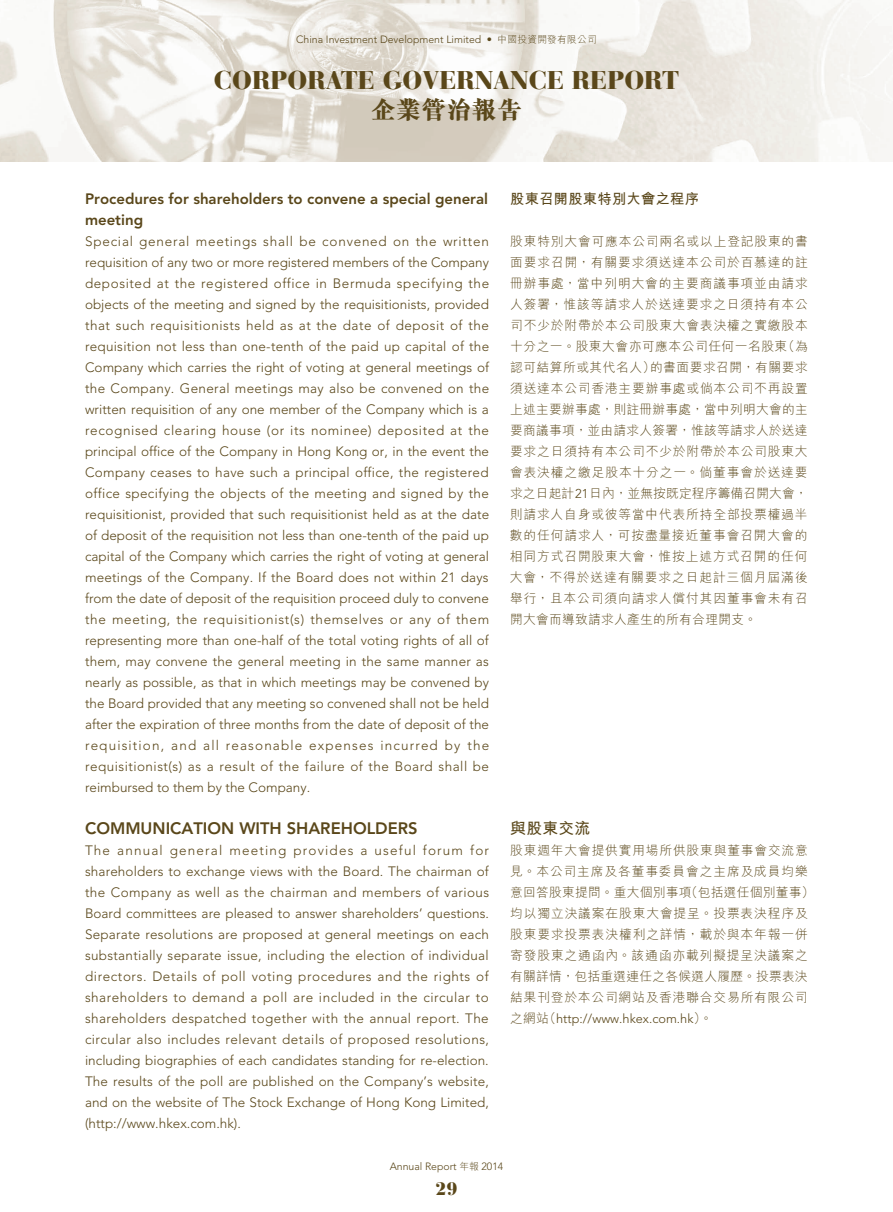
<style>
.page{position:relative;width:893px;height:1212px;background:#fff}
.page>*{position:absolute;margin:0;border:0;box-sizing:border-box;transform-origin:0 0}
.t1{font:900 25.5px "Bauer Bodoni Std";color:#5a471a}
.t2{font:800 24.75px "M Sung HK";letter-spacing:.02em;color:#5a471a}
.t3{font:900 18px "Bauer Bodoni Std";color:#5a471a}
.t4{font:800 16.5px "Avenir LT Std";color:#5a471a}
.t5{font:700 15.75px "M Hei HK";letter-spacing:.02em;color:#5a471a}
.t6{font:800 15px/21px "Avenir LT Std";color:#5a471a}
.t7{font:700 14.25px "M Hei HK";letter-spacing:.02em;color:#5a471a}
.t8{font:300 13.5px/21px "Avenir LT Std";color:#5a471a;text-align:justify}
.t9{font:300 12.75px/21px "M Hei HK";letter-spacing:.07em;color:#5a471a;text-align:justify}
.t10{font:300 12.75px "Avenir LT Std";color:#5a471a}
.t11{font:300 10.5px "Avenir LT Std";color:#5a471a}
.s1{font-family:"M Hei HK";font-size:9.75px}
.s2{font-family:"Avenir LT Std"}
.s3{font-family:"M Hei HK"}
</style>
<div class="page">
<img style="left:0;top:0;width:893px;height:162px">
<p class="t11" style="left:296px;top:33px;width:302px">China Investment Development Limited • <span class="s1">中國投資開發有限公司</span></p>
<h1 class="t1" style="left:214px;top:65px;width:467px">CORPORATE GOVERNANCE REPORT</h1>
<h2 class="t2" style="left:371px;top:97px;width:152px">企業管治報告</h2>
<p class="t6" style="left:85px;top:188px;width:405px">Procedures for shareholders to convene a special general meeting</p>
<p class="t8" style="left:85px;top:231px;width:406px">Special general meetings shall be convened on the written requisition of any two or more registered members of the Company deposited at the registered office in Bermuda specifying the objects of the meeting and signed by the requisitionists, provided that such requisitionists held as at the date of deposit of the requisition not less than one-tenth of the paid up capital of the Company which carries the right of voting at general meetings of the Company. General meetings may also be convened on the written requisition of any one member of the Company which is a recognised clearing house (or its nominee) deposited at the principal office of the Company in Hong Kong or, in the event the Company ceases to have such a principal office, the registered office specifying the objects of the meeting and signed by the requisitionist, provided that such requisitionist held as at the date of deposit of the requisition not less than one-tenth of the paid up capital of the Company which carries the right of voting at general meetings of the Company. If the Board does not within 21 days from the date of deposit of the requisition proceed duly to convene the meeting, the requisitionist(s) themselves or any of them representing more than one-half of the total voting rights of all of them, may convene the general meeting in the same manner as nearly as possible, as that in which meetings may be convened by the Board provided that any meeting so convened shall not be held after the expiration of three months from the date of deposit of the requisition, and all reasonable expenses incurred by the requisitionist(s) as a result of the failure of the Board shall be reimbursed to them by the Company.</p>
<p class="t4" style="left:85px;top:818px;width:334px">Commun ication with Shareholders</p>
<p class="t8" style="left:85px;top:840px;width:406px">The annual general meeting provides a useful forum for shareholders to exchange views with the Board. The chairman of the Company as well as the chairman and members of various Board committees are pleased to answer shareholders’ questions.<br>Separate resolutions are proposed at general meetings on each substantially separate issue, including the election of individual directors. Details of poll voting procedures and the rights of shareholders to demand a poll are included in the circular to shareholders despatched together with the annual report. The circular also includes relevant details of proposed resolutions, including biographies of each candidates standing for re-election.<br>The results of the poll are published on the Company’s website, and on the website of The Stock Exchange of Hong Kong Limited, (http://www.hkex.com.hk).</p>
<p class="t7" style="left:510px;top:188px;width:190px">股東召開股東特別大會之程序</p>
<p class="t9" style="left:510px;top:231px;width:300px">股東特別大會可應本公司兩名或以上登記股東的書面要求召開，有關要求須送達本公司於百慕達的註冊辦事處，當中列明大會的主要商議事項並由請求人簽署，惟該等請求人於送達要求之日須持有本公司不少於附帶於本公司股東大會表決權之實繳股本十分之一。股東大會亦可應本公司任何一名股東（為認可結算所或其代名人）的書面要求召開，有關要求須送達本公司香港主要辦事處或倘本公司不再設置上述主要辦事處，則註冊辦事處，當中列明大會的主要商議事項，並由請求人簽署，惟該等請求人於送達要求之日須持有本公司不少於附帶於本公司股東大會表決權之繳足股本十分之一。倘董事會於送達要求之日起計<span class="s2">21</span>日內，並無按既定程序籌備召開大會，則請求人自身或彼等當中代表所持全部投票權過半數的任何請求人，可按盡量接近董事會召開大會的相同方式召開股東大會，惟按上述方式召開的任何大會，不得於送達有關要求之日起計三個月屆滿後舉行，且本公司須向請求人償付其因董事會未有召開大會而導致請求人產生的所有合理開支。</p>
<p class="t5" style="left:510px;top:817px;width:82px">與股東交流</p>
<p class="t9" style="left:510px;top:840px;width:306px;text-align:left">股東週年大會提供實用場所供股東與董事會交流意見。本公司主席及各董事委員會之主席及成員均樂意回答股東提問。重大個別事項（包括選任個別董事）均以獨立決議案在股東大會提呈。投票表決程序及股東要求投票表決權利之詳情，載於與本年報一併寄發股東之通函內。該通函亦載列擬提呈決議案之有關詳情，包括重選連任之各候選人履歷。投票表決結果刊登於本公司網站及香港聯合交易所有限公司</p>
<p class="t10" style="left:510px;top:1011px;width:204px"><span class="s3">之網站（</span>http://www.hkex.com.hk<span class="s3">）。</span></p>
<p class="t11" style="left:390px;top:1160px;width:115px">Annual Report <span class="s1">年報</span> 2014</p>
<h3 class="t3" style="left:435px;top:1177px;width:24px">29</h3>
</div>
